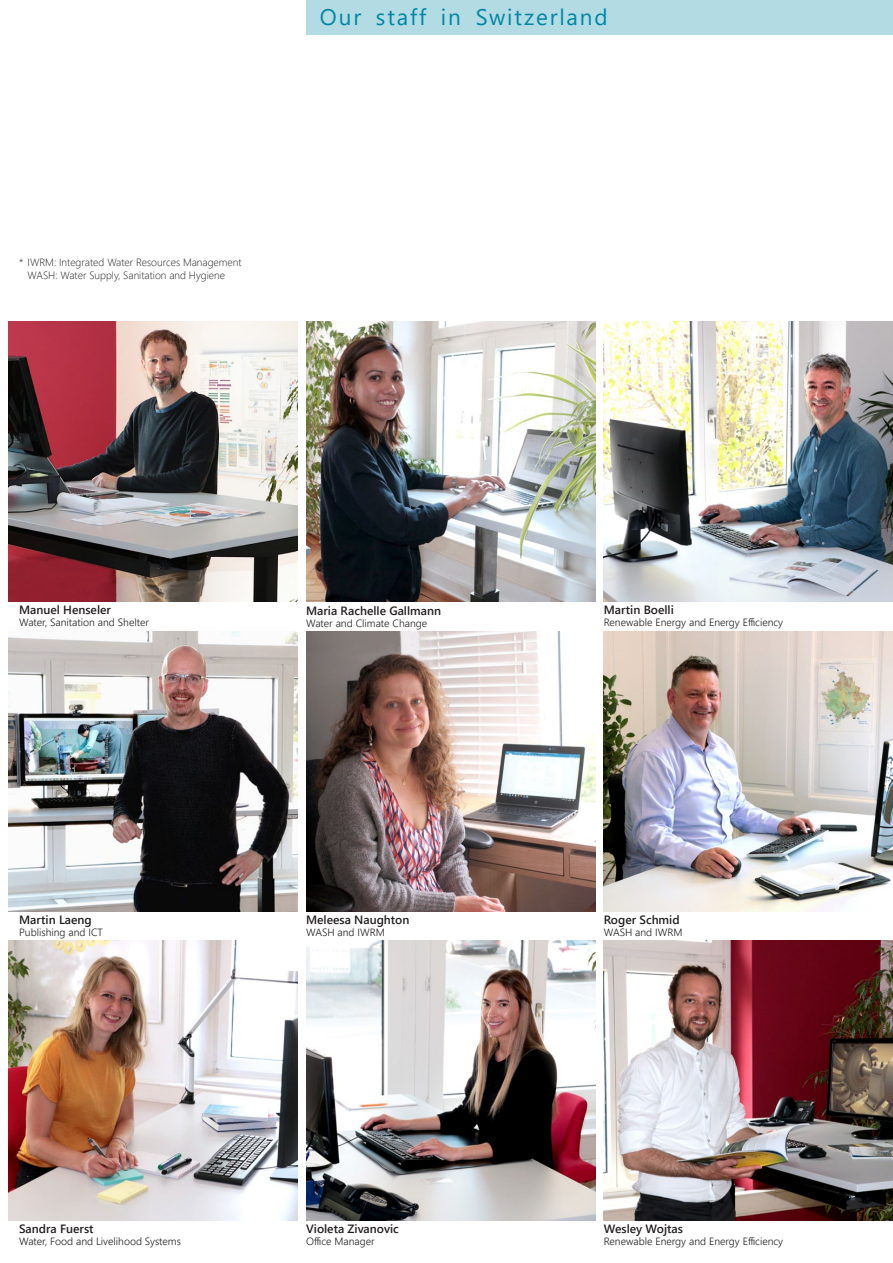
<style>
.page{position:relative;width:893px;height:1263px;background:#fff}
.page>*{position:absolute;margin:0;border:0;box-sizing:border-box;transform-origin:0 0}
.t1{font:22.5px "Segoe UI";letter-spacing:.08em;color:#0087a5}
.t2{font:600 12px "Segoe UI";color:#231f20}
.t3{font:300 10.5px "Segoe UI";color:#231f20}
.t4{font:300 10.5px/13.5px "Segoe UI";color:#231f20}
</style>
<div class="page">
<img style="left:9px;top:322px;width:289px;height:279px">
<img style="left:306px;top:322px;width:289px;height:279px">
<img style="left:604px;top:322px;width:289px;height:279px">
<img style="left:9px;top:632px;width:289px;height:279px">
<img style="left:604px;top:632px;width:289px;height:279px">
<img style="left:9px;top:941px;width:289px;height:279px">
<img style="left:604px;top:941px;width:289px;height:279px">
<img style="left:306px;top:941px;width:289px;height:279px">
<div style="left:306px;top:0;width:587px;height:34px;background:#b2dbe4"></div>
<img style="left:306px;top:632px;width:289px;height:279px">
<h1 class="t1" style="left:320px;top:8px;width:289px">Our staff in Switzerland</h1>
<p class="t4" style="left:28px;top:256px;width:215px;text-indent:-9px">* IWRM: Integrated Water Resources Management<br>WASH: Water Supply, Sanitation and Hygiene</p>
<p class="t2" style="left:19px;top:605px;width:93px">Manuel Henseler</p>
<p class="t3" style="left:19px;top:613px;width:131px">Water, Sanitation and Shelter</p>
<p class="t2" style="left:306px;top:605px;width:136px">Maria Rachelle Gallmann</p>
<p class="t3" style="left:306px;top:613px;width:123px">Water and Climate Change</p>
<p class="t2" style="left:604px;top:605px;width:72px">Martin Boelli</p>
<p class="t3" style="left:604px;top:613px;width:181px">Renewable Energy and Energy E昀케ciency</p>
<p class="t2" style="left:19px;top:915px;width:74px">Martin Laeng</p>
<p class="t3" style="left:19px;top:923px;width:85px">Publishing and ICT</p>
<p class="t2" style="left:306px;top:915px;width:105px">Meleesa Naughton</p>
<p class="t3" style="left:306px;top:923px;width:80px">WASH and IWRM</p>
<p class="t2" style="left:604px;top:915px;width:77px">Roger Schmid</p>
<p class="t3" style="left:604px;top:923px;width:80px">WASH and IWRM</p>
<p class="t2" style="left:19px;top:1224px;width:76px">Sandra Fuerst</p>
<p class="t3" style="left:19px;top:1232px;width:163px">Water, Food and Livelihood Systems</p>
<p class="t2" style="left:306px;top:1224px;width:94px">Violeta Zivanovic</p>
<p class="t3" style="left:306px;top:1232px;width:70px">O昀케ce Manager</p>
<p class="t2" style="left:604px;top:1224px;width:81px">Wesley Wojtas</p>
<p class="t3" style="left:604px;top:1232px;width:181px">Renewable Energy and Energy E昀케ciency</p>
</div>
